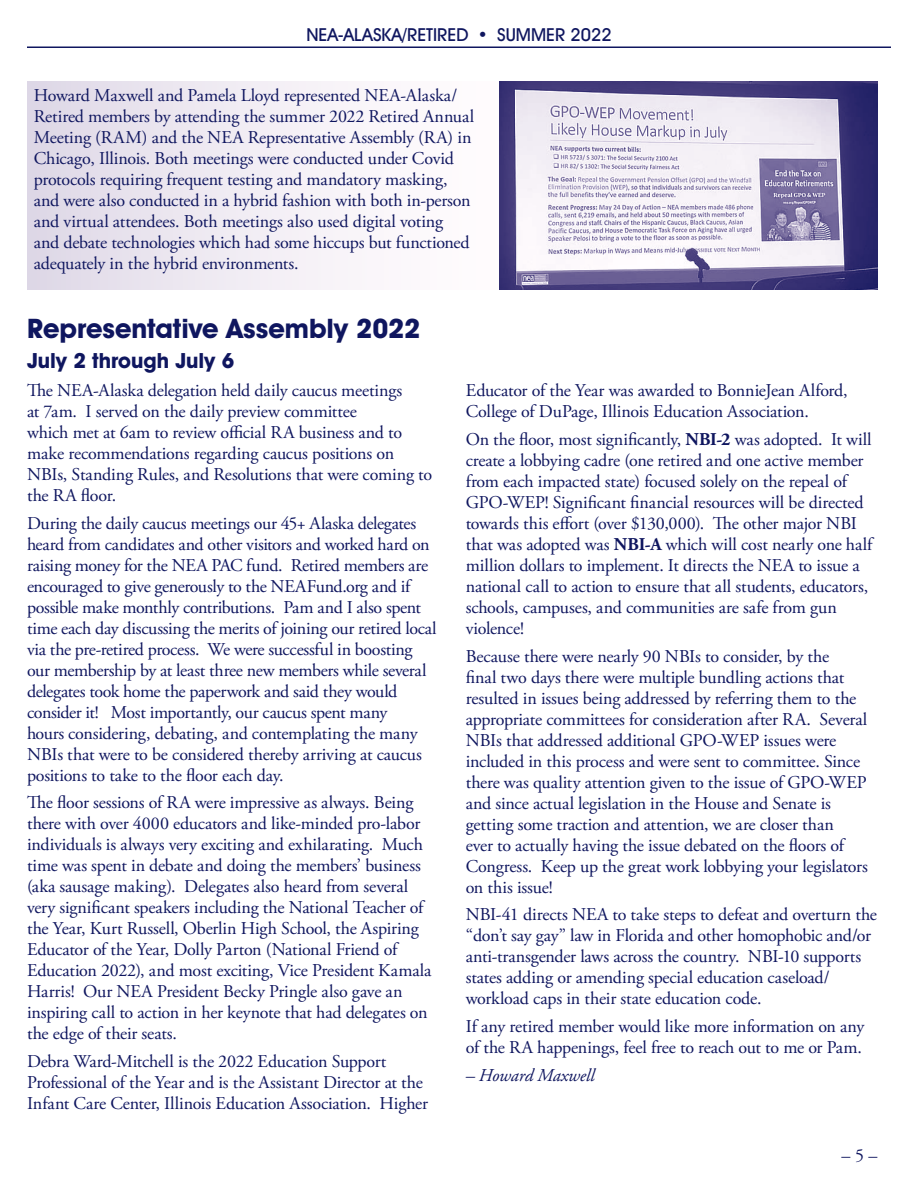
<style>
.page{position:relative;width:918px;height:1188px;background:#fff}
.page>*{position:absolute;margin:0;border:0;box-sizing:border-box;transform-origin:0 0}
.t1{font:700 27px "Avant Garde IT Cby BT";color:#0f165f}
.t2{font:700 21px "Avant Garde IT Cby BT";color:#0f165f}
.t3{font:18px/21px "Adobe Garamond Pro";letter-spacing:-.01em;color:#0f165f}
.t4{font:500 18px "Avant Garde IT Cby BT";color:#0f165f}
.t5{font:italic 18px "Adobe Garamond Pro";letter-spacing:-.01em;color:#0f165f}
.s1{font-weight:700}
</style>
<div class="page">
<hr style="left:27px;top:46px;width:864px;height:2px;background:#0f165f">
<svg style="left:27px;top:81px;width:321px;height:208px"></svg>
<img style="left:499px;top:81px;width:379px;height:208px">
<p class="t4" style="left:306px;top:23px;width:307px">NEA-ALASKA/RETIRED • SUMMER 2022</p>
<p class="t3" style="left:34px;top:85px;width:442px">Howard Maxwell and Pamela Lloyd represented NEA-Alaska/ Retired members by attending the summer 2022 Retired Annual Meeting (RAM) and the NEA Representative Assembly (RA) in Chicago, Illinois. Both meetings were conducted under Covid protocols requiring frequent testing and mandatory masking, and were also conducted in a hybrid fashion with both in-person and virtual attendees. Both meetings also used digital voting<br>and debate technologies which had some hiccups but functioned adequately in the hybrid environments.</p>
<h1 class="t1" style="left:27px;top:312px;width:395px">Representative Assembly 2022</h1>
<p class="t2" style="left:27px;top:348px;width:209px">July 2 through July 6</p>
<p class="t3" style="left:27px;top:380px;width:407px">The NEA-Alaska delegation held daily caucus meetings<br>at 7am. I served on the daily preview committee<br>which met at 6am to review official RA business and to make recommendations regarding caucus positions on NBIs, Standing Rules, and Resolutions that were coming to the RA floor.</p>
<p class="t3" style="left:27px;top:513px;width:411px">During the daily caucus meetings our 45+ Alaska delegates heard from candidates and other visitors and worked hard on raising money for the NEA PAC fund. Retired members are encouraged to give generously to the NEAFund.org and if possible make monthly contributions. Pam and I also spent time each day discussing the merits of joining our retired local via the pre-retired process. We were successful in boosting our membership by at least three new members while several delegates took home the paperwork and said they would consider it! Most importantly, our caucus spent many<br>hours considering, debating, and contemplating the many NBIs that were to be considered thereby arriving at caucus positions to take to the floor each day.</p>
<p class="t3" style="left:27px;top:793px;width:406px">The floor sessions of RA were impressive as always. Being there with over 4000 educators and like-minded pro-labor individuals is always very exciting and exhilarating. Much time was spent in debate and doing the members’ business (aka sausage making). Delegates also heard from several very significant speakers including the National Teacher of the Year, Kurt Russell, Oberlin High School, the Aspiring Educator of the Year, Dolly Parton (National Friend of Education 2022), and most exciting, Vice President Kamala Harris! Our NEA President Becky Pringle also gave an inspiring call to action in her keynote that had delegates on the edge of their seats.</p>
<p class="t3" style="left:27px;top:1052px;width:403px">Debra Ward-Mitchell is the 2022 Education Support<br>Professional of the Year and is the Assistant Director at the<br>Infant Care Center, Illinois Education Association. Higher</p>
<p class="t3" style="left:466px;top:380px;width:383px">Educator of the Year was awarded to BonnieJean Alford,<br>College of DuPage, Illinois Education Association.</p>
<p class="t3" style="left:466px;top:429px;width:408px">On the floor, most significantly, <span class="s1">NBI-2</span> was adopted. It will create a lobbying cadre (one retired and one active member from each impacted state) focused solely on the repeal of GPO-WEP! Significant financial resources will be directed towards this effort (over $130,000). The other major NBI that was adopted was <span class="s1">NBI-A</span> which will cost nearly one half million dollars to implement. It directs the NEA to issue a national call to action to ensure that all students, educators, schools, campuses, and communities are safe from gun violence!</p>
<p class="t3" style="left:466px;top:646px;width:404px">Because there were nearly 90 NBIs to consider, by the<br>final two days there were multiple bundling actions that resulted in issues being addressed by referring them to the appropriate committees for consideration after RA. Several NBIs that addressed additional GPO-WEP issues were included in this process and were sent to committee. Since there was quality attention given to the issue of GPO-WEP and since actual legislation in the House and Senate is getting some traction and attention, we are closer than<br>ever to actually having the issue debated on the floors of Congress. Keep up the great work lobbying your legislators on this issue!</p>
<p class="t3" style="left:466px;top:905px;width:413px">NBI-41 directs NEA to take steps to defeat and overturn the “don’t say gay” law in Florida and other homophobic and/or anti-transgender laws across the country. NBI-10 supports states adding or amending special education caseload/ workload caps in their state education code.</p>
<p class="t3" style="left:466px;top:1017px;width:400px">If any retired member would like more information on any of the RA happenings, feel free to reach out to me or Pam.</p>
<p class="t5" style="left:466px;top:1064px;width:130px">– Howard Maxwell</p>
<p class="t3" style="left:842px;top:1145px;width:37px">– 5 –</p>
</div>
